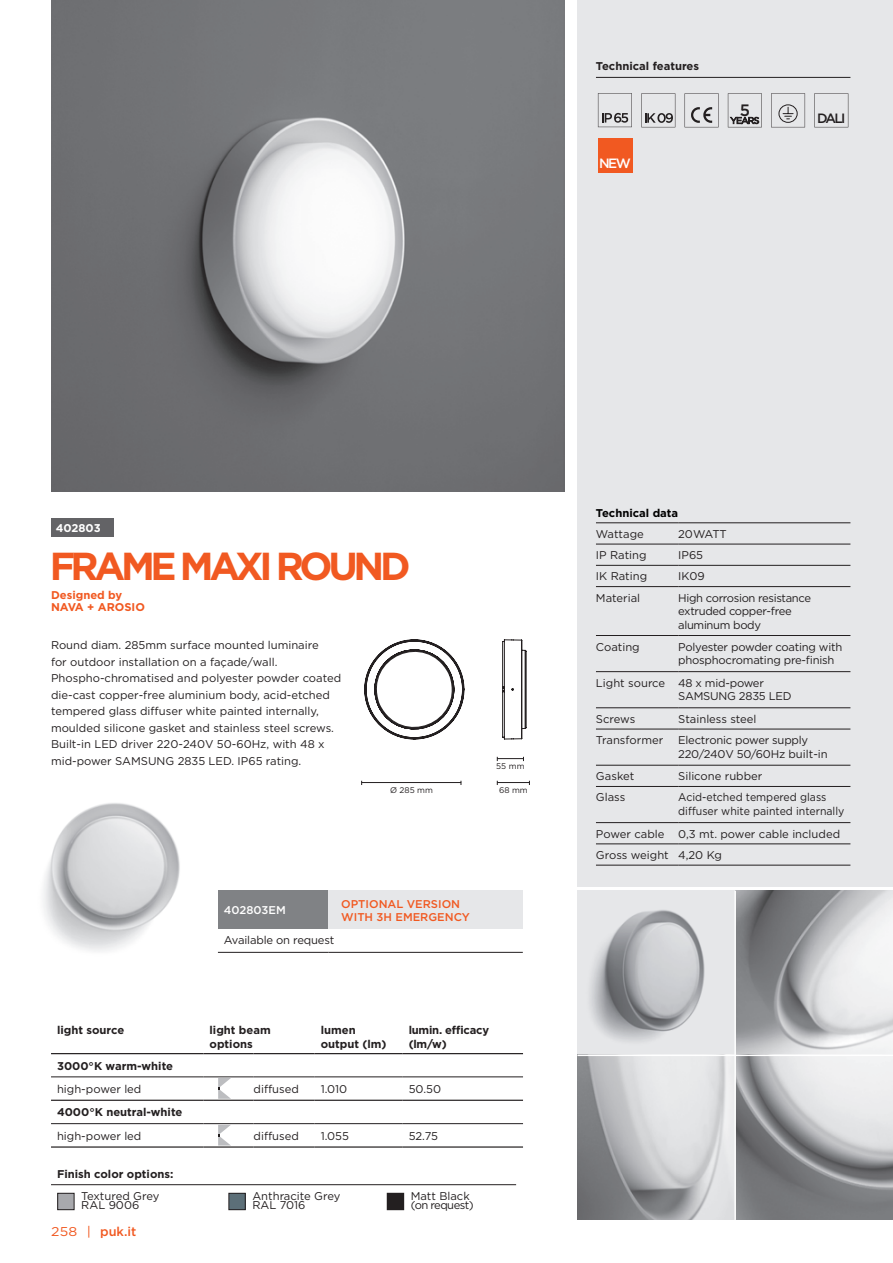
<style>
.page{position:relative;width:893px;height:1263px;background:#fff}
.page>*{position:absolute;margin:0;border:0;box-sizing:border-box;transform-origin:0 0}
.t1{font:700 39px "Gotham";letter-spacing:-.11em;color:#f15921}
.t2{font:500 16.5px "Gotham";color:#231f20}
.t3{font:500 13.5px "Gotham";color:#231f20}
.t4{font:500 13.5px "Gotham";color:#fff}
.t5{font:500 12.75px "Gotham";color:#f15921}
.t6{font:11.25px/16.5px "Gotham";color:#231f20}
.t7{font:11.25px/13.5px "Gotham";letter-spacing:-.02em;color:#231f20}
.t8{font:700 11.25px/13.5px "Gotham";color:#231f20}
.t9{font:11.25px/13.5px "Gotham";letter-spacing:-.03em;color:#231f20}
.t10{font:11.25px/13.5px "Gotham";color:#231f20;scale:.94 1}
.t11{font:500 11.25px/13.5px "Gotham";color:#f15921}
.t12{font:700 11.25px/12px "Gotham";color:#f15921}
.t13{font:700 11.25px/13.5px "Gotham";letter-spacing:-.02em;color:#231f20}
.t14{font:700 11.25px "Gotham";color:#000}
.t15{font:500 11.25px "Gotham";color:#fff}
.t16{font:700 11.25px "Gotham";color:#fff}
.t17{font:8.25px "Gotham";color:#231f20}
.s1{font-weight:400}
</style>
<div class="page">
<img style="left:43px;top:803px;width:201px;height:150px">
<img style="left:51px;top:0;width:513px;height:491px">
<div style="left:577px;top:0;width:316px;height:887px;background:#e6e7e9"></div>
<hr style="left:596px;top:77px;width:254px;height:1px;background:#231f20">
<div style="left:51px;top:518px;width:63px;height:19px;background:#636366"></div>
<hr style="left:596px;top:522px;width:82px;height:1px;background:#231f20">
<hr style="left:678px;top:522px;width:172px;height:1px;background:#231f20">
<hr style="left:596px;top:865px;width:82px;height:1px;background:#231f20">
<hr style="left:678px;top:865px;width:172px;height:1px;background:#231f20">
<hr style="left:596px;top:544px;width:82px;height:1px;background:#231f20">
<hr style="left:678px;top:544px;width:172px;height:1px;background:#231f20">
<hr style="left:596px;top:565px;width:82px;height:1px;background:#231f20">
<hr style="left:678px;top:565px;width:172px;height:1px;background:#231f20">
<hr style="left:596px;top:586px;width:82px;height:1px;background:#231f20">
<hr style="left:678px;top:586px;width:172px;height:1px;background:#231f20">
<hr style="left:596px;top:635px;width:82px;height:1px;background:#231f20">
<hr style="left:678px;top:635px;width:172px;height:1px;background:#231f20">
<hr style="left:596px;top:671px;width:82px;height:1px;background:#231f20">
<hr style="left:678px;top:671px;width:172px;height:1px;background:#231f20">
<hr style="left:596px;top:707px;width:82px;height:1px;background:#231f20">
<hr style="left:678px;top:707px;width:172px;height:1px;background:#231f20">
<hr style="left:596px;top:729px;width:82px;height:1px;background:#231f20">
<hr style="left:678px;top:729px;width:172px;height:1px;background:#231f20">
<hr style="left:596px;top:765px;width:82px;height:1px;background:#231f20">
<hr style="left:678px;top:765px;width:172px;height:1px;background:#231f20">
<hr style="left:596px;top:786px;width:82px;height:1px;background:#231f20">
<hr style="left:678px;top:786px;width:172px;height:1px;background:#231f20">
<hr style="left:596px;top:822px;width:82px;height:1px;background:#231f20">
<hr style="left:678px;top:822px;width:172px;height:1px;background:#231f20">
<hr style="left:596px;top:844px;width:82px;height:1px;background:#231f20">
<hr style="left:678px;top:844px;width:172px;height:1px;background:#231f20">
<hr style="left:51px;top:1184px;width:465px;height:1px;background:#231f20">
<div style="left:58px;top:1193px;width:16px;height:17px;background:#a8a9ad"></div>
<div style="left:57px;top:1193px;width:17px;height:17px;border:1px solid #231f20"></div>
<div style="left:229px;top:1193px;width:16px;height:17px;background:#5c6f78"></div>
<div style="left:229px;top:1193px;width:17px;height:17px;border:1px solid #231f20"></div>
<div style="left:387px;top:1193px;width:17px;height:17px;background:#231f20"></div>
<hr style="left:51px;top:1053px;width:153px;height:1px;background:#231f20">
<hr style="left:204px;top:1053px;width:50px;height:1px;background:#231f20">
<hr style="left:254px;top:1053px;width:61px;height:1px;background:#231f20">
<hr style="left:315px;top:1053px;width:88px;height:1px;background:#231f20">
<hr style="left:403px;top:1053px;width:120px;height:1px;background:#231f20">
<hr style="left:51px;top:1076px;width:153px;height:1px;background:#231f20">
<hr style="left:204px;top:1076px;width:50px;height:1px;background:#231f20">
<hr style="left:254px;top:1076px;width:61px;height:1px;background:#231f20">
<hr style="left:315px;top:1076px;width:88px;height:1px;background:#231f20">
<hr style="left:403px;top:1076px;width:120px;height:1px;background:#231f20">
<hr style="left:315px;top:1123px;width:88px;height:1px;background:#231f20">
<hr style="left:403px;top:1123px;width:120px;height:1px;background:#231f20">
<hr style="left:51px;top:1123px;width:153px;height:1px;background:#231f20">
<hr style="left:204px;top:1123px;width:50px;height:1px;background:#231f20">
<hr style="left:254px;top:1123px;width:61px;height:1px;background:#231f20">
<hr style="left:51px;top:1100px;width:153px;height:1px;background:#231f20">
<hr style="left:51px;top:1146px;width:153px;height:1px;background:#231f20">
<hr style="left:204px;top:1146px;width:50px;height:1px;background:#231f20">
<hr style="left:254px;top:1146px;width:61px;height:1px;background:#231f20">
<hr style="left:204px;top:1100px;width:50px;height:1px;background:#231f20">
<hr style="left:254px;top:1100px;width:61px;height:1px;background:#231f20">
<hr style="left:315px;top:1100px;width:88px;height:1px;background:#231f20">
<hr style="left:403px;top:1100px;width:120px;height:1px;background:#231f20">
<hr style="left:315px;top:1146px;width:88px;height:1px;background:#231f20">
<hr style="left:403px;top:1146px;width:120px;height:1px;background:#231f20">
<svg style="left:218px;top:1078px;width:13px;height:21px"></svg>
<svg style="left:218px;top:1125px;width:13px;height:20px"></svg>
<svg style="left:685px;top:93px;width:34px;height:34px"></svg>
<svg style="left:728px;top:93px;width:34px;height:34px"></svg>
<svg style="left:641px;top:93px;width:34px;height:34px"></svg>
<svg style="left:598px;top:93px;width:34px;height:34px"></svg>
<div style="left:598px;top:139px;width:34px;height:34px;background:#f15921"></div>
<svg style="left:771px;top:93px;width:34px;height:34px"></svg>
<svg style="left:814px;top:93px;width:34px;height:34px"></svg>
<img style="left:577px;top:891px;width:316px;height:328px">
<hr style="left:734px;top:891px;width:2px;height:329px;background:#fff">
<hr style="left:577px;top:1054px;width:316px;height:2px;background:#fff">
<div style="left:218px;top:891px;width:110px;height:38px;background:#808285"></div>
<div style="left:328px;top:891px;width:195px;height:38px;background:#e6e7e9"></div>
<hr style="left:218px;top:952px;width:110px;height:1px;background:#231f20">
<hr style="left:328px;top:952px;width:195px;height:1px;background:#231f20">
<svg style="left:364px;top:639px;width:101px;height:101px"></svg>
<svg style="left:502px;top:639px;width:25px;height:100px"></svg>
<svg style="left:497px;top:757px;width:27px;height:4px"></svg>
<hr style="left:497px;top:782px;width:33px;height:1px;background:#231f20">
<hr style="left:361px;top:782px;width:100px;height:1px;background:#231f20">
<p class="t8" style="left:596px;top:59px;width:105px">Technical features</p>
<p class="t4" style="left:599px;top:154px;width:33px">NEW</p>
<h2 class="t2" style="left:740px;top:99px;width:12px">5</h2>
<p class="t3" style="left:817px;top:109px;width:30px">DALI</p>
<p class="t16" style="left:56px;top:520px;width:47px">402803</p>
<h1 class="t1" style="left:49px;top:540px;width:363px">FRAME MAXI ROUND</h1>
<p class="t12" style="left:51px;top:589px;width:95px">Designed by<br>NAVA + AROSIO</p>
<p class="t6" style="left:51px;top:636px;width:292px">Round diam. 285mm surface mounted luminaire<br>for outdoor installation on a façade/wall.<br>Phospho-chromatised and polyester powder coated die-cast copper-free aluminium body, acid-etched tempered glass diffuser white painted internally, moulded silicone gasket and stainless steel screws.<br>Built-in LED driver 220-240V 50-60Hz, with 48 x mid-power SAMSUNG 2835 LED. IP65 rating.</p>
<p class="t17" style="left:496px;top:760px;width:30px">55 mm</p>
<p class="t17" style="left:390px;top:784px;width:44px">Ø 285 mm</p>
<p class="t17" style="left:499px;top:784px;width:30px">68 mm</p>
<p class="t15" style="left:224px;top:904px;width:63px">402803EM</p>
<p class="t11" style="left:341px;top:896px;width:130px">OPTIONAL VERSION<br>WITH 3H EMERGENCY</p>
<p class="t6" style="left:224px;top:931px;width:112px">Available on request</p>
<p class="t8" style="left:57px;top:1023px;width:69px">light source</p>
<p class="t8" style="left:210px;top:1023px;width:63px">light beam options</p>
<p class="t8" style="left:321px;top:1023px;width:67px">lumen output (lm)</p>
<p class="t13" style="left:409px;top:1023px;width:82px">lumin. efficacy (lm/w)</p>
<p class="t8" style="left:57px;top:1059px;width:118px">3000°K warm-white</p>
<p class="t6" style="left:57px;top:1080px;width:86px">high-power led</p>
<p class="t6" style="left:254px;top:1080px;width:47px">diffused</p>
<p class="t6" style="left:321px;top:1080px;width:28px">1.010</p>
<p class="t6" style="left:409px;top:1080px;width:34px">50.50</p>
<p class="t8" style="left:57px;top:1106px;width:127px">4000°K neutral-white</p>
<p class="t6" style="left:57px;top:1127px;width:86px">high-power led</p>
<p class="t6" style="left:254px;top:1127px;width:47px">diffused</p>
<p class="t6" style="left:321px;top:1127px;width:30px">1.055</p>
<p class="t6" style="left:409px;top:1127px;width:31px">52.75</p>
<p class="t8" style="left:57px;top:1167px;width:118px">Finish color options:</p>
<p class="t6" style="left:81px;top:1191px;width:80px;line-height:9px">Textured Grey<br>RAL 9006</p>
<p class="t6" style="left:252px;top:1191px;width:90px;line-height:9px">Anthracite Grey<br>RAL 7016</p>
<p class="t9" style="left:411px;top:1191px;width:64px;line-height:9px">Matt Black (on request)</p>
<p class="t5" style="left:51px;top:1224px;width:87px"><span class="s1">258 |</span> puk.it</p>
<p class="t14" style="left:596px;top:505px;width:84px">Technical data</p>
<p class="t6" style="left:596px;top:525px;width:49px">Wattage</p>
<p class="t6" style="left:678px;top:525px;width:50px">20WATT</p>
<p class="t6" style="left:596px;top:547px;width:52px">IP Rating</p>
<p class="t6" style="left:678px;top:547px;width:26px">IP65</p>
<p class="t6" style="left:596px;top:568px;width:53px">IK Rating</p>
<p class="t6" style="left:678px;top:568px;width:28px">IK09</p>
<p class="t6" style="left:596px;top:589px;width:46px">Material</p>
<p class="t9" style="left:678px;top:591px;width:134px">High corrosion resistance extruded copper-free aluminum body</p>
<p class="t6" style="left:596px;top:638px;width:45px">Coating</p>
<p class="t7" style="left:678px;top:639px;width:166px">Polyester powder coating with phosphocromating pre-finish</p>
<p class="t7" style="left:678px;top:676px;width:115px;text-indent:-82px">Light source 48 x mid-power<br>SAMSUNG 2835 LED</p>
<p class="t6" style="left:596px;top:710px;width:41px">Screws</p>
<p class="t6" style="left:678px;top:710px;width:80px">Stainless steel</p>
<p class="t6" style="left:596px;top:732px;width:69px">Transformer</p>
<p class="t7" style="left:678px;top:733px;width:151px">Electronic power supply<br>220/240V 50/60Hz built-in</p>
<p class="t6" style="left:596px;top:768px;width:40px">Gasket</p>
<p class="t6" style="left:678px;top:768px;width:86px">Silicone rubber</p>
<p class="t6" style="left:596px;top:789px;width:31px">Glass</p>
<p class="t10" style="left:678px;top:790px;width:178px">Acid-etched tempered glass diffuser white painted internally</p>
<p class="t6" style="left:596px;top:823px;width:246px;line-height:21.3px">Power cable 0,3 mt. power cable included<br>Gross weight 4,20 Kg</p>
</div>
